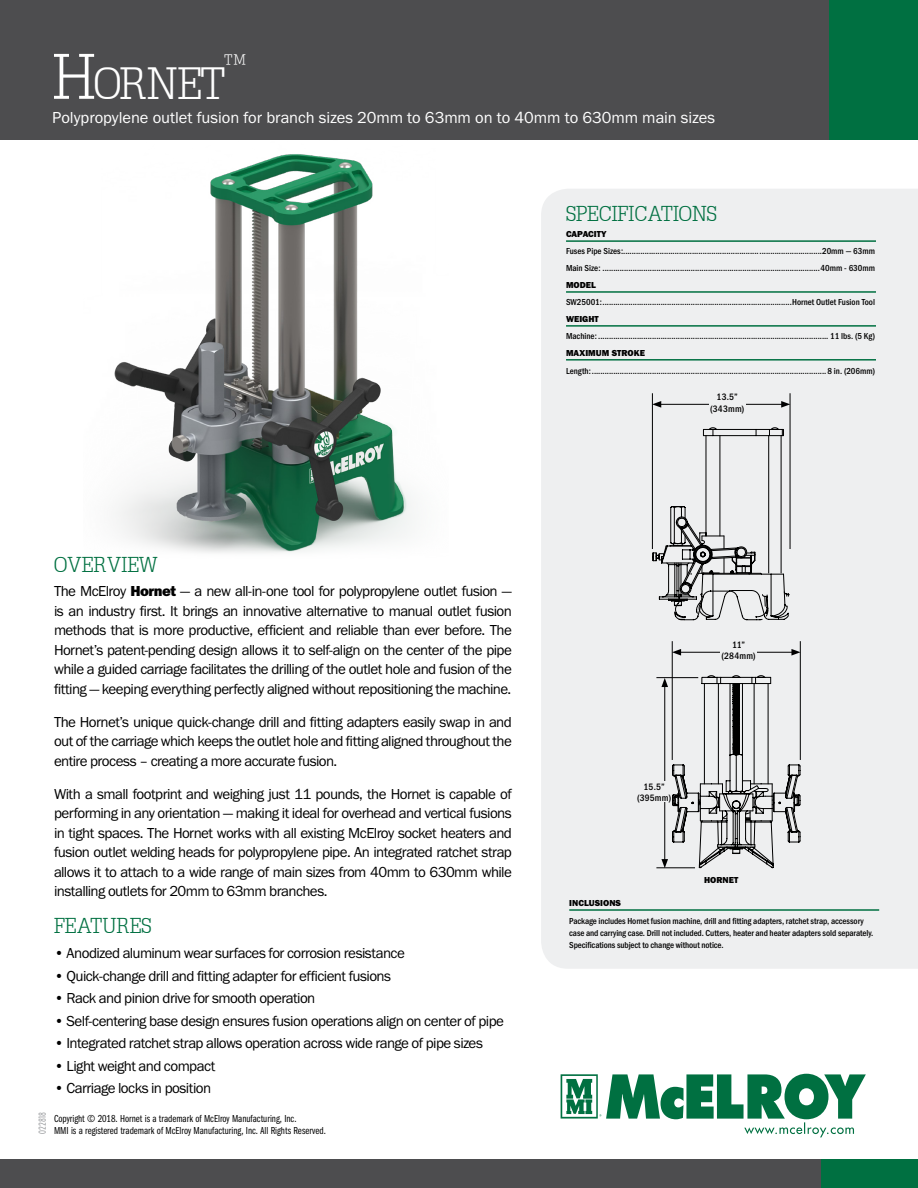
<style>
.page{position:relative;width:918px;height:1188px;background:#fff}
.page>*{position:absolute;margin:0;border:0;box-sizing:border-box;transform-origin:0 0}
.t1{font:300 44.1px "Typo Slabserif";letter-spacing:-.005em;color:#fff}
.t2{font:300 26.25px "Typo Slabserif";color:#fff}
.t3{font:300 21px "Typo Slabserif";color:#007041}
.t4{font:16.5px "Franklin Gothic URW Boo";letter-spacing:-.005em;color:#fff}
.t5{font:15px/19.5px "Franklin Gothic URW Boo";letter-spacing:-.04em;color:#000;text-align:justify}
.t6{font:10.5px/12px "Franklin Gothic URW Com Boo";color:#000}
.t7{font:10.5px "Futura PT Cond";color:#939598}
.t8{font:500 9.6px/11.2px "Franklin Gothic URW Con";letter-spacing:.015em;color:#000;text-align:center}
.t9{font:500 9px/12px "Franklin Gothic URW Con";letter-spacing:-.005em;color:#000}
.t10{font:9px "Franklin Gothic URW Hea";color:#000}
.s1{font-size:63px}
.s2{font-family:"Franklin Gothic URW Hea"}
</style>
<div class="page">
<div style="left:541px;top:189px;width:377px;height:780px;background:#eeeff0"></div>
<img style="left:84px;top:139px;width:364px;height:414px">
<div style="left:0;top:0;width:918px;height:139px;background:#4d4d4f"></div>
<svg style="left:561px;top:1074px;width:305px;height:63px"></svg>
<hr style="left:566px;top:240px;width:310px;height:2px;background:#007041">
<hr style="left:566px;top:291px;width:310px;height:2px;background:#007041">
<hr style="left:566px;top:325px;width:310px;height:2px;background:#007041">
<hr style="left:566px;top:359px;width:310px;height:2px;background:#007041">
<hr style="left:569px;top:909px;width:310px;height:2px;background:#007041">
<hr style="left:652px;top:393px;width:1px;height:156px;background:#000">
<hr style="left:790px;top:393px;width:1px;height:156px;background:#000">
<hr style="left:659px;top:404px;width:125px;height:1px;background:#000">
<svg style="left:781px;top:401px;width:9px;height:7px"></svg>
<svg style="left:652px;top:401px;width:9px;height:7px"></svg>
<svg style="left:652px;top:426px;width:139px;height:195px;background:#cfd0d1"></svg>
<div style="left:709px;top:392px;width:37px;height:20px;background:#eeeff0"></div>
<hr style="left:656px;top:677px;width:42px;height:1px;background:#000">
<hr style="left:800px;top:641px;width:1px;height:119px;background:#000">
<hr style="left:672px;top:641px;width:1px;height:119px;background:#000">
<hr style="left:656px;top:868px;width:39px;height:1px;background:#000">
<svg style="left:661px;top:674px;width:140px;height:195px;background:#cacbcc"></svg>
<hr style="left:679px;top:652px;width:115px;height:1px;background:#000">
<svg style="left:791px;top:649px;width:10px;height:7px"></svg>
<svg style="left:672px;top:649px;width:9px;height:7px"></svg>
<div style="left:720px;top:639px;width:37px;height:21px;background:#eeeff0"></div>
<div style="left:637px;top:781px;width:34px;height:21px;background:#eeeff0"></div>
<div style="left:829px;top:0;width:89px;height:139px;background:#007041"></div>
<div style="left:0;top:1160px;width:918px;height:28px;background:#4d4d4f"></div>
<div style="left:822px;top:1160px;width:96px;height:28px;background:#007041"></div>
<h1 class="t1" style="left:52px;top:58px;width:175px"><span class="s1">H</span>ORNET</h1>
<h2 class="t2" style="left:224px;top:49px;width:26px">™</h2>
<p class="t4" style="left:52px;top:107px;width:664px">Polypropylene outlet fusion for branch sizes 20mm to 63mm on to 40mm to 630mm main sizes</p>
<h3 class="t3" style="left:566px;top:202px;width:152px">SPECIFICATIONS</h3>
<p class="t10" style="left:566px;top:228px;width:42px">CAPACITY</p>
<p class="t9" style="left:566px;top:243px;width:311px;line-height:17px">Fuses Pipe Sizes:............................................................................................20mm — 63mm<br>Main Size: .....................................................................................................40mm - 630mm</p>
<p class="t10" style="left:566px;top:279px;width:32px">MODEL</p>
<p class="t9" style="left:566px;top:296px;width:311px">SW25001:........................................................................................Hornet Outlet Fusion Tool</p>
<p class="t10" style="left:566px;top:313px;width:34px">WEIGHT</p>
<p class="t9" style="left:566px;top:330px;width:311px">Machine: ........................................................................................................... 11 lbs. (5 Kg)</p>
<p class="t10" style="left:566px;top:347px;width:80px">MAXIMUM STROKE</p>
<p class="t9" style="left:566px;top:364px;width:311px">Length:............................................................................................................. 8 in. (206mm)</p>
<h3 class="t3" style="left:54px;top:552px;width:105px">OVERVIEW</h3>
<p class="t5" style="left:54px;top:581px;width:459px">The McElroy <span class="s2">Hornet</span> — a new all-in-one tool for polypropylene outlet fusion — is an industry first. It brings an innovative alternative to manual outlet fusion methods that is more productive, efficient and reliable than ever before. The Hornet’s patent-pending design allows it to self-align on the center of the pipe while a guided carriage facilitates the drilling of the outlet hole and fusion of the fitting — keeping everything perfectly aligned without repositioning the machine.</p>
<p class="t5" style="left:54px;top:712px;width:459px">The Hornet’s unique quick-change drill and fitting adapters easily swap in and out of the carriage which keeps the outlet hole and fitting aligned throughout the entire process – creating a more accurate fusion.</p>
<p class="t5" style="left:54px;top:784px;width:459px">With a small footprint and weighing just 11 pounds, the Hornet is capable of performing in any orientation — making it ideal for overhead and vertical fusions in tight spaces. The Hornet works with all existing McElroy socket heaters and fusion outlet welding heads for polypropylene pipe. An integrated ratchet strap allows it to attach to a wide range of main sizes from 40mm to 630mm while installing outlets for 20mm to 63mm branches.</p>
<h3 class="t3" style="left:54px;top:914px;width:99px">FEATURES</h3>
<p class="t5" style="left:54px;top:943px;width:352px">• Anodized aluminum wear surfaces for corrosion resistance</p>
<p class="t5" style="left:54px;top:966px;width:339px">• Quick-change drill and fitting adapter for efficient fusions</p>
<p class="t5" style="left:54px;top:988px;width:263px">• Rack and pinion drive for smooth operation</p>
<p class="t5" style="left:54px;top:1011px;width:452px">• Self-centering base design ensures fusion operations align on center of pipe</p>
<p class="t5" style="left:54px;top:1033px;width:431px">• Integrated ratchet strap allows operation across wide range of pipe sizes</p>
<p class="t5" style="left:54px;top:1056px;width:163px">• Light weight and compact</p>
<p class="t5" style="left:54px;top:1078px;width:159px">• Carriage locks in position</p>
<p class="t7" style="left:36px;top:1134px;width:24px;rotate:-90deg">022818</p>
<p class="t6" style="left:54px;top:1113px;width:273px">Copyright © 2018. Hornet is a trademark of McElroy Manufacturing, Inc.<br>MMI is a registered trademark of McElroy Manufacturing, Inc. All Rights Reserved.</p>
<p class="t8" style="left:710px;top:391px;width:36px">13.5” (343mm)</p>
<p class="t8" style="left:722px;top:639px;width:36px">11” (284mm)</p>
<p class="t8" style="left:637px;top:781px;width:35px">15.5” (395mm)</p>
<p class="t10" style="left:704px;top:874px;width:36px">HORNET</p>
<p class="t10" style="left:569px;top:897px;width:53px">INCLUSIONS</p>
<p class="t9" style="left:569px;top:915px;width:306px">Package includes Hornet fusion machine, drill and fitting adapters, ratchet strap, accessory case and carrying case. Drill not included. Cutters, heater and heater adapters sold separately.<br>Specifications subject to change without notice.</p>
</div>
